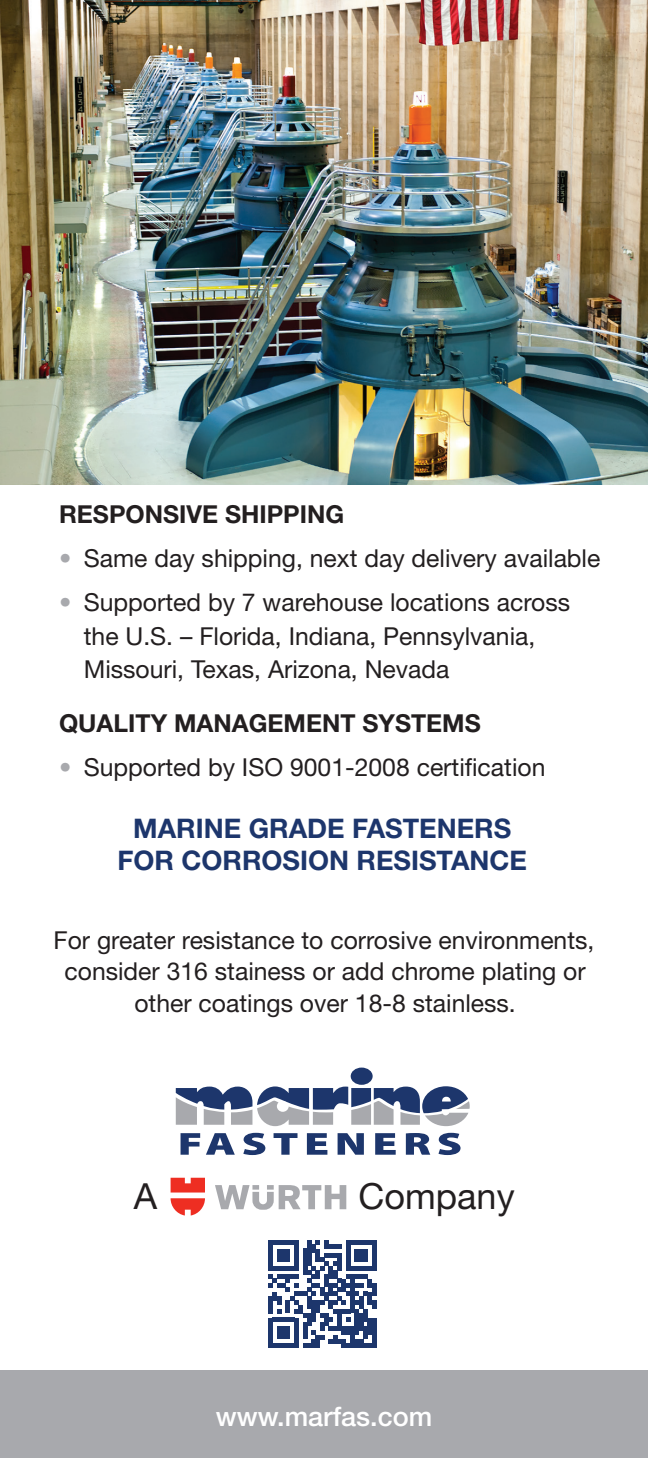
<style>
.page{position:relative;width:648px;height:1458px;background:#fff}
.page>*{position:absolute;margin:0;border:0;box-sizing:border-box;transform-origin:0 0}
.t1{font:36px "Helvetica Neue";color:#231f20}
.t2{font:700 27px/32.6px "Helvetica Neue";color:#1d366c;text-align:center}
.t3{font:500 27px "Helvetica Neue";color:#fff}
.t4{font:24.75px/31.5px "Helvetica Neue";color:#231f20;text-align:center}
.t5{font:700 24.75px "Helvetica Neue";color:#231f20}
.s1{color:#a8a9ad}
</style>
<div class="page">
<svg style="left:268px;top:1240px;width:108px;height:108px"></svg>
<svg style="left:171px;top:1178px;width:34px;height:38px"></svg>
<svg style="left:215px;top:1185px;width:131px;height:25px"></svg>
<div style="left:0;top:1371px;width:648px;height:87px;background:#a8a9ad"></div>
<img style="left:0;top:0;width:648px;height:484px">
<div style="left:351px;top:1068px;width:22px;height:17px;background:#1d366c;border-radius:50%"></div>
<svg style="left:176px;top:1086px;width:294px;height:40px"></svg>
<svg style="left:181px;top:1133px;width:19px;height:22px"></svg>
<svg style="left:206px;top:1133px;width:29px;height:22px"></svg>
<svg style="left:243px;top:1133px;width:22px;height:22px"></svg>
<svg style="left:274px;top:1133px;width:24px;height:22px"></svg>
<svg style="left:307px;top:1133px;width:20px;height:22px"></svg>
<svg style="left:338px;top:1133px;width:26px;height:22px"></svg>
<svg style="left:375px;top:1133px;width:21px;height:22px"></svg>
<svg style="left:406px;top:1133px;width:24px;height:22px"></svg>
<svg style="left:438px;top:1133px;width:23px;height:22px"></svg>
<p class="t5" style="left:59px;top:499px;width:287px">RESPONSIVE SHIPPING</p>
<p class="t4" style="left:59px;top:542px;width:543px"><span class="s1">•</span> Same day shipping, next day delivery available</p>
<p class="t4" style="left:84px;top:585px;width:488px;line-height:33.8px;text-align:left;text-indent:-25px"><span class="s1">•</span> Supported by 7 warehouse locations across the U.S. – Florida, Indiana, Pennsylvania,<br>Missouri, Texas, Arizona, Nevada</p>
<p class="t5" style="left:59px;top:708px;width:423px">QUALITY MANAGEMENT SYSTEMS</p>
<p class="t4" style="left:59px;top:751px;width:488px"><span class="s1">•</span> Supported by ISO 9001-2008 certification</p>
<p class="t2" style="left:118px;top:811px;width:411px">MARINE GRADE FASTENERS<br>FOR CORROSION RESISTANCE</p>
<p class="t4" style="left:54px;top:924px;width:542px">For greater resistance to corrosive environments, consider 316 stainess or add chrome plating or other coatings over 18-8 stainless.</p>
<h1 class="t1" style="left:134px;top:1175px;width:25px">A</h1>
<h1 class="t1" style="left:359px;top:1175px;width:158px">Company</h1>
<p class="t3" style="left:216px;top:1400px;width:218px">www.marfas.com</p>
</div>
